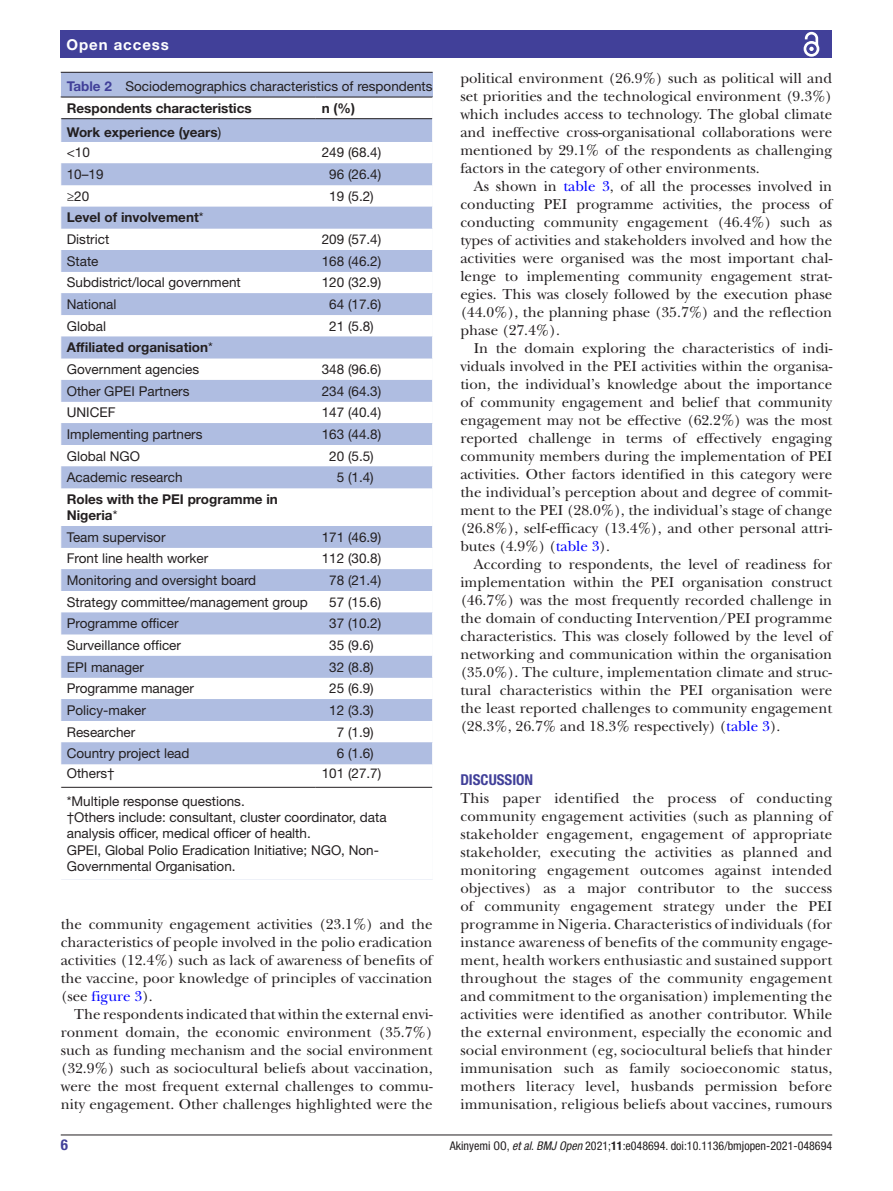
<style>
.page{position:relative;width:893px;height:1191px;background:#fff}
.page>*{position:absolute;margin:0;border:0;box-sizing:border-box;transform-origin:0 0}
.t1{font:15px/18px "New Baskerville";color:#231f20;text-align:justify}
.t2{font:700 condensed 15px "Helvetica Neue LT Std";color:#414099}
.t3{font:700 15px "Helvetica Neue LT Std";letter-spacing:.065em;color:#fff}
.t4{font:13.5px/16.2px "Helvetica Neue LT Std";color:#231f20}
.t5{font:700 13.5px/21.6px "Helvetica Neue LT Std";color:#231f20}
.t6{font:condensed 12px "Helvetica Neue LT Std";color:#231f20}
.s1{font-weight:700;color:#414099}
.s2{font-weight:700}
.s3{font-weight:400}
.s4{color:#00f}
.s5{font-style:italic}
</style>
<div class="page">
<hr style="left:61px;top:1134px;width:771px;height:1px;background:#231f20">
<div style="left:61px;top:31px;width:771px;height:27px;background:#414099"></div>
<svg style="left:803px;top:31px;width:17px;height:26px"></svg>
<div style="left:61px;top:73px;width:372px;height:806px;background:#afbde1"></div>
<hr style="left:61px;top:72px;width:372px;height:1px;background:#231f20">
<div style="left:61px;top:98px;width:371px;height:781px;background:#fff"></div>
<svg style="left:61px;top:119px;width:371px;height:645px"></svg>
<hr style="left:61px;top:97px;width:255px;height:1px;background:#231f20">
<hr style="left:61px;top:118px;width:255px;height:1px;background:#231f20">
<hr style="left:316px;top:97px;width:117px;height:1px;background:#231f20">
<hr style="left:316px;top:118px;width:116px;height:1px;background:#231f20">
<hr style="left:61px;top:787px;width:255px;height:1px;background:#231f20">
<hr style="left:316px;top:787px;width:116px;height:1px;background:#231f20">
<svg style="left:432px;top:97px;width:1px;height:391px"></svg>
<hr style="left:432px;top:488px;width:1px;height:38px;background:#fff">
<svg style="left:432px;top:526px;width:1px;height:261px"></svg>
<hr style="left:432px;top:787px;width:1px;height:92px;background:#fff">
<hr style="left:67px;top:805px;width:366px;height:1px;background:#fff">
<hr style="left:67px;top:837px;width:366px;height:2px;background:#fff">
<hr style="left:67px;top:870px;width:366px;height:1px;background:#fff">
<p class="t3" style="left:66px;top:35px;width:104px">Open access</p>
<p class="t4" style="left:67px;top:75px;width:367px;line-height:22px"><span class="s1">Table 2</span> Sociodemographics characteristics of respondents<br><span class="s2">Respondents characteristics</span></p>
<p class="t5" style="left:322px;top:97px;width:35px">n (%)</p>
<p class="t5" style="left:67px;top:122px;width:156px;line-height:20.1px">Work experience (years<span class="s3">) &lt;10</span></p>
<p class="t4" style="left:322px;top:144px;width:61px">249 (68.4)</p>
<p class="t4" style="left:67px;top:166px;width:38px">10–19</p>
<p class="t4" style="left:329px;top:166px;width:54px">96 (26.4)</p>
<p class="t4" style="left:67px;top:188px;width:24px">≥20</p>
<p class="t4" style="left:329px;top:188px;width:46px">19 (5.2)</p>
<p class="t5" style="left:67px;top:206px;width:138px">Level of involvement<span class="s3">*<br>District</span></p>
<p class="t4" style="left:322px;top:231px;width:61px">209 (57.4)</p>
<p class="t4" style="left:67px;top:253px;width:33px">State</p>
<p class="t4" style="left:322px;top:253px;width:61px">168 (46.2)</p>
<p class="t4" style="left:67px;top:274px;width:176px">Subdistrict/local government</p>
<p class="t4" style="left:322px;top:274px;width:61px">120 (32.9)</p>
<p class="t4" style="left:67px;top:296px;width:51px">National</p>
<p class="t4" style="left:329px;top:296px;width:54px">64 (17.6)</p>
<p class="t4" style="left:67px;top:317px;width:41px">Global</p>
<p class="t4" style="left:329px;top:317px;width:46px">21 (5.8)</p>
<p class="t5" style="left:67px;top:336px;width:148px">Affiliated organisation<span class="s3">*<br>Government agencies</span></p>
<p class="t4" style="left:322px;top:361px;width:61px">348 (96.6)</p>
<p class="t4" style="left:67px;top:382px;width:124px">Other GPEI Partners</p>
<p class="t4" style="left:322px;top:382px;width:61px">234 (64.3)</p>
<p class="t4" style="left:67px;top:404px;width:50px">UNICEF</p>
<p class="t4" style="left:322px;top:404px;width:61px">147 (40.4)</p>
<p class="t4" style="left:67px;top:426px;width:137px">Implementing partners</p>
<p class="t4" style="left:322px;top:426px;width:61px">163 (44.8)</p>
<p class="t4" style="left:67px;top:447px;width:75px">Global NGO</p>
<p class="t4" style="left:329px;top:447px;width:46px">20 (5.5)</p>
<p class="t4" style="left:67px;top:469px;width:117px">Academic research</p>
<p class="t4" style="left:337px;top:469px;width:39px">5 (1.4)</p>
<p class="t5" style="left:67px;top:490px;width:213px;line-height:16.2px">Roles with the PEI programme in<br>Nigeria<span class="s3">*</span></p>
<p class="t4" style="left:67px;top:528px;width:100px">Team supervisor</p>
<p class="t4" style="left:322px;top:528px;width:61px">171 (46.9)</p>
<p class="t4" style="left:67px;top:550px;width:143px">Front line health worker</p>
<p class="t4" style="left:322px;top:550px;width:61px">112 (30.8)</p>
<p class="t4" style="left:67px;top:572px;width:191px">Monitoring and oversight board</p>
<p class="t4" style="left:329px;top:572px;width:54px">78 (21.4)</p>
<p class="t4" style="left:67px;top:593px;width:243px">Strategy committee/management group</p>
<p class="t4" style="left:329px;top:593px;width:54px">57 (15.6)</p>
<p class="t4" style="left:67px;top:615px;width:113px">Programme officer</p>
<p class="t4" style="left:329px;top:615px;width:54px">37 (10.2)</p>
<p class="t4" style="left:67px;top:637px;width:116px">Surveillance officer</p>
<p class="t4" style="left:329px;top:637px;width:46px">35 (9.6)</p>
<p class="t4" style="left:67px;top:658px;width:79px">EPI manager</p>
<p class="t4" style="left:329px;top:658px;width:46px">32 (8.8)</p>
<p class="t4" style="left:67px;top:680px;width:129px">Programme manager</p>
<p class="t4" style="left:329px;top:680px;width:46px">25 (6.9)</p>
<p class="t4" style="left:67px;top:702px;width:81px">Policy-maker</p>
<p class="t4" style="left:329px;top:702px;width:46px">12 (3.3)</p>
<p class="t4" style="left:67px;top:723px;width:70px">Researcher</p>
<p class="t4" style="left:337px;top:723px;width:39px">7 (1.9)</p>
<p class="t4" style="left:67px;top:745px;width:124px">Country project lead</p>
<p class="t4" style="left:337px;top:745px;width:39px">6 (1.6)</p>
<p class="t4" style="left:67px;top:765px;width:50px">Others†</p>
<p class="t4" style="left:322px;top:765px;width:61px">101 (27.7)</p>
<p class="t4" style="left:67px;top:793px;width:321px">*Multiple response questions.<br>†Others include: consultant, cluster coordinator, data analysis officer, medical officer of health.<br>GPEI, Global Polio Eradication Initiative; NGO, Non-Governmental Organisation.</p>
<p class="t1" style="left:61px;top:915px;width:373px">the community engagement activities (23.1%) and the characteristics of people involved in the polio eradication activities (12.4%) such as lack of awareness of benefits of the vaccine, poor knowledge of principles of vaccination (see <span class="s4">figure 3</span>).</p>
<p class="t1" style="left:61px;top:1005px;width:373px;text-indent:14px">The respondents indicated that within the external envi&shy;ronment domain, the economic environment (35.7%) such as funding mechanism and the social environment (32.9%) such as sociocultural beliefs about vaccination, were the most frequent external challenges to commu&shy;nity engagement. Other challenges highlighted were the</p>
<p class="t1" style="left:460px;top:69px;width:373px">political environment (26.9%) such as political will and set priorities and the technological environment (9.3%) which includes access to technology. The global climate and ineffective cross-organisational collaborations were mentioned by 29.1% of the respondents as challenging factors in the category of other environments.</p>
<p class="t1" style="left:460px;top:177px;width:373px;text-indent:14px">As shown in <span class="s4">table 3</span>, of all the processes involved in conducting PEI programme activities, the process of conducting community engagement (46.4%) such as types of activities and stakeholders involved and how the activities were organised was the most important chal&shy;lenge to implementing community engagement strat&shy;egies. This was closely followed by the execution phase (44.0%), the planning phase (35.7%) and the reflection phase (27.4%).</p>
<p class="t1" style="left:460px;top:339px;width:373px;text-indent:14px">In the domain exploring the characteristics of indi&shy;viduals involved in the PEI activities within the organisa&shy;tion, the individual’s knowledge about the importance of community engagement and belief that community engagement may not be effective (62.2%) was the most reported challenge in terms of effectively engaging community members during the implementation of PEI activities. Other factors identified in this category were the individual’s perception about and degree of commit&shy;ment to the PEI (28.0%), the individual’s stage of change (26.8%), self-efficacy (13.4%), and other personal attri&shy;butes (4.9%) (<span class="s4">table 3</span>).</p>
<p class="t1" style="left:460px;top:555px;width:373px;text-indent:14px">According to respondents, the level of readiness for implementation within the PEI organisation construct (46.7%) was the most frequently recorded challenge in the domain of conducting Intervention/PEI programme characteristics. This was closely followed by the level of networking and communication within the organisation (35.0%). The culture, implementation climate and struc&shy;tural characteristics within the PEI organisation were the least reported challenges to community engagement (28.3%, 26.7% and 18.3% respectively) (<span class="s4">table 3</span>).</p>
<p class="t2" style="left:460px;top:771px;width:74px">DISCUSSION</p>
<p class="t1" style="left:460px;top:789px;width:373px">This paper identified the process of conducting community engagement activities (such as planning of stakeholder engagement, engagement of appropriate stakeholder, executing the activities as planned and monitoring engagement outcomes against intended objectives) as a major contributor to the success of community engagement strategy under the PEI programme in Nigeria. Characteristics of individuals (for instance awareness of benefits of the community engage&shy;ment, health workers enthusiastic and sustained support throughout the stages of the community engagement and commitment to the organisation) implementing the activities were identified as another contributor. While the external environment, especially the economic and social environment (eg, sociocultural beliefs that hinder immunisation such as family socioeconomic status, mothers literacy level, husbands permission before immunisation, religious beliefs about vaccines, rumours</p>
<p class="t2" style="left:61px;top:1135px;width:9px">6</p>
<p class="t6" style="left:450px;top:1138px;width:384px">Akinyemi OO, <span class="s5">et al</span>. <span class="s5">BMJ Open</span> 2021;<span class="s2">11</span>:e048694. doi:10.1136/bmjopen-2021-048694</p>
</div>
